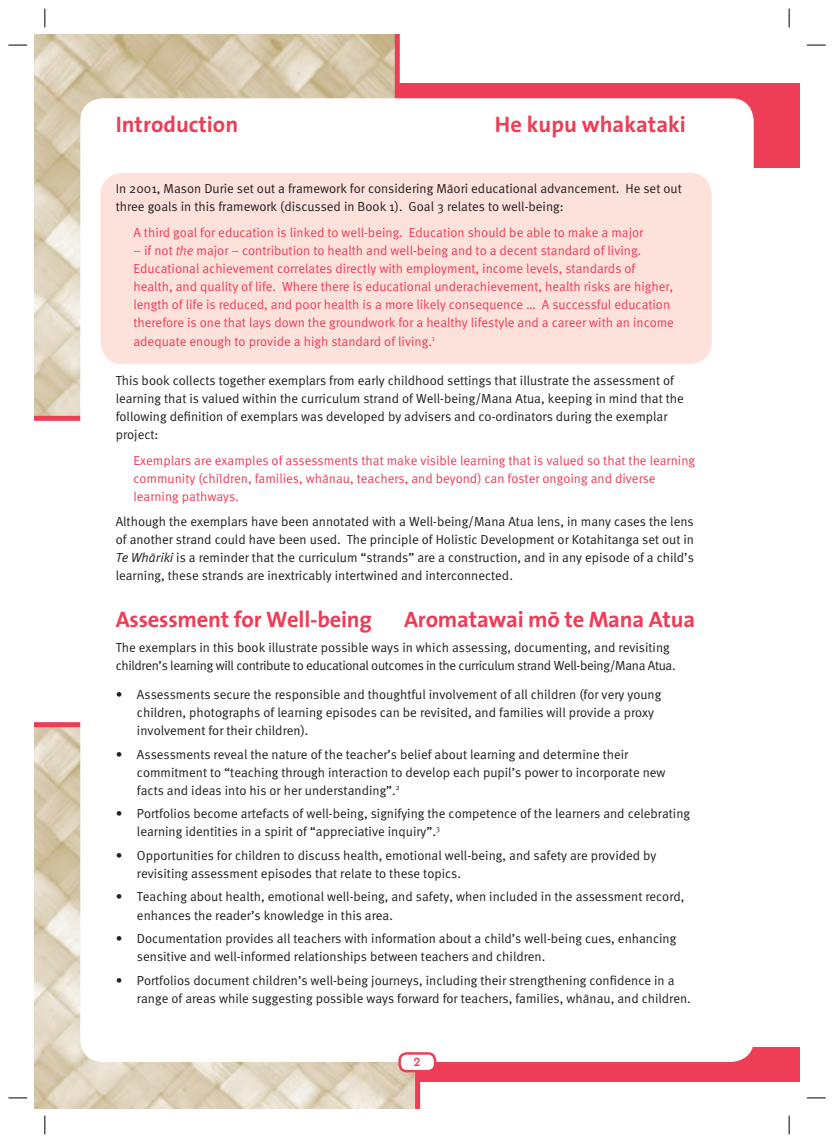
<style>
.page{position:relative;width:834px;height:1143px;background:#fff}
.page>*{position:absolute;margin:0;border:0;box-sizing:border-box;transform-origin:0 0}
.t1{font:22.5px "The Sans NZ Bold";letter-spacing:-.01em;color:#ee3d56}
.t2{font:13.12px/18.1px "Meta Normal NZ";color:#231f20}
.t3{font:13.12px/18.1px "Meta Normal NZ";color:#ee3d56}
.t4{font:13.12px/18.1px "Meta Normal NZ";letter-spacing:-.025em;color:#231f20}
.t5{font:12.5px "B9 Macron";color:#ee3d56}
.s1{font-style:italic}
</style>
<div class="page">
<div style="left:373px;top:1047px;width:416px;height:34px;background:#ee3d56"></div>
<div style="left:380px;top:83px;width:409px;height:85px;background:#ee3d56"></div>
<svg style="left:34px;top:34px;width:366px;height:387px;background:#d7c8ae"></svg>
<svg style="left:34px;top:722px;width:386px;height:386px;background:#ded1bc"></svg>
<div style="left:80px;top:98px;width:673px;height:963px;background:#fff;border-radius:22px"></div>
<div style="left:400px;top:1053px;width:35px;height:18px;background:#fff;border-radius:7px"></div>
<div style="left:398px;top:1052px;width:38px;height:20px;border:2px solid #ee3d56;border-radius:7px"></div>
<div style="left:789px;top:1047px;width:11px;height:34px;background:#ee3d56"></div>
<div style="left:789px;top:83px;width:11px;height:85px;background:#ee3d56"></div>
<div style="left:100px;top:173px;width:612px;height:191px;background:#fde1db;border-radius:22px"></div>
<svg style="left:8px;top:44px;width:19px;height:2px"></svg>
<svg style="left:807px;top:44px;width:18px;height:2px"></svg>
<svg style="left:8px;top:1097px;width:19px;height:1px"></svg>
<svg style="left:807px;top:1097px;width:18px;height:1px"></svg>
<svg style="left:44px;top:9px;width:2px;height:18px"></svg>
<svg style="left:44px;top:1115px;width:2px;height:19px"></svg>
<svg style="left:788px;top:9px;width:2px;height:18px"></svg>
<svg style="left:788px;top:1115px;width:2px;height:19px"></svg>
<h1 class="t1" style="left:116px;top:115px;width:124px">Introduction</h1>
<h1 class="t1" style="left:495px;top:115px;width:192px">He kupu whakataki</h1>
<p class="t2" style="left:116px;top:181px;width:567px">In 2001, Mason Durie set out a framework for considering Màori educational advancement. He set out three goals in this framework (discussed in Book 1). Goal 3 relates to well-being:</p>
<p class="t3" style="left:133px;top:224px;width:511px">A third goal for education is linked to well-being. Education should be able to make a major</p>
<p class="t3" style="left:133px;top:242px;width:542px">– if not <span class="s1">the</span> major – contribution to health and well-being and to a decent standard of living.<br>Educational achievement correlates directly with employment, income levels, standards of health, and quality of life. Where there is educational underachievement, health risks are higher, length of life is reduced, and poor health is a more likely consequence … A successful education therefore is one that lays down the groundwork for a healthy lifestyle and a career with an income adequate enough to provide a high standard of living.<sup>1</sup></p>
<p class="t2" style="left:116px;top:372px;width:569px">This book collects together exemplars from early childhood settings that illustrate the assessment of learning that is valued within the curriculum strand of Well-being/Mana Atua, keeping in mind that the following definition of exemplars was developed by advisers and co-ordinators during the exemplar project:</p>
<p class="t3" style="left:133px;top:452px;width:563px">Exemplars are examples of assessments that make visible learning that is valued so that the learning community (children, families, whànau, teachers, and beyond) can foster ongoing and diverse learning pathways.</p>
<p class="t2" style="left:116px;top:513px;width:580px;text-align:justify">Although the exemplars have been annotated with a Well-being/Mana Atua lens, in many cases the lens of another strand could have been used. The principle of Holistic Development or Kotahitanga set out in <span class="s1">Te Whàriki</span> is a reminder that the curriculum “strands” are a construction, and in any episode of a child’s learning, these strands are inextricably intertwined and interconnected.</p>
<h1 class="t1" style="left:116px;top:610px;width:258px">Assessment for Well-being</h1>
<p class="t4" style="left:116px;top:639px;width:561px">The exemplars in this book illustrate possible ways in which assessing, documenting, and revisiting children’s learning will contribute to educational outcomes in the curriculum strand Well-being/Mana Atua.</p>
<p class="t2" style="left:137px;top:686px;width:526px;text-indent:-21px">• Assessments secure the responsible and thoughtful involvement of all children (for very young children, photographs of learning episodes can be revisited, and families will provide a proxy involvement for their children).</p>
<p class="t2" style="left:137px;top:746px;width:530px;text-indent:-21px">• Assessments reveal the nature of the teacher’s belief about learning and determine their commitment to “teaching through interaction to develop each pupil’s power to incorporate new facts and ideas into his or her understanding”.<sup>2</sup></p>
<p class="t2" style="left:137px;top:805px;width:554px;text-indent:-21px">• Portfolios become artefacts of well-being, signifying the competence of the learners and celebrating learning identities in a spirit of “appreciative inquiry”.<sup>3</sup></p>
<p class="t2" style="left:137px;top:847px;width:521px;text-indent:-21px">• Opportunities for children to discuss health, emotional well-being, and safety are provided by revisiting assessment episodes that relate to these topics.</p>
<p class="t2" style="left:137px;top:888px;width:549px;text-indent:-21px">• Teaching about health, emotional well-being, and safety, when included in the assessment record, enhances the reader’s knowledge in this area.</p>
<p class="t2" style="left:137px;top:930px;width:541px;text-indent:-21px">• Documentation provides all teachers with information about a child’s well-being cues, enhancing sensitive and well-informed relationships between teachers and children.</p>
<p class="t2" style="left:137px;top:972px;width:555px;text-indent:-21px">• Portfolios document children’s well-being journeys, including their strengthening confidence in a range of areas while suggesting possible ways forward for teachers, families, whànau, and children.</p>
<h1 class="t1" style="left:404px;top:610px;width:293px">Aromatawai mò te Mana Atua</h1>
<p class="t5" style="left:413px;top:1056px;width:10px">2</p>
</div>
